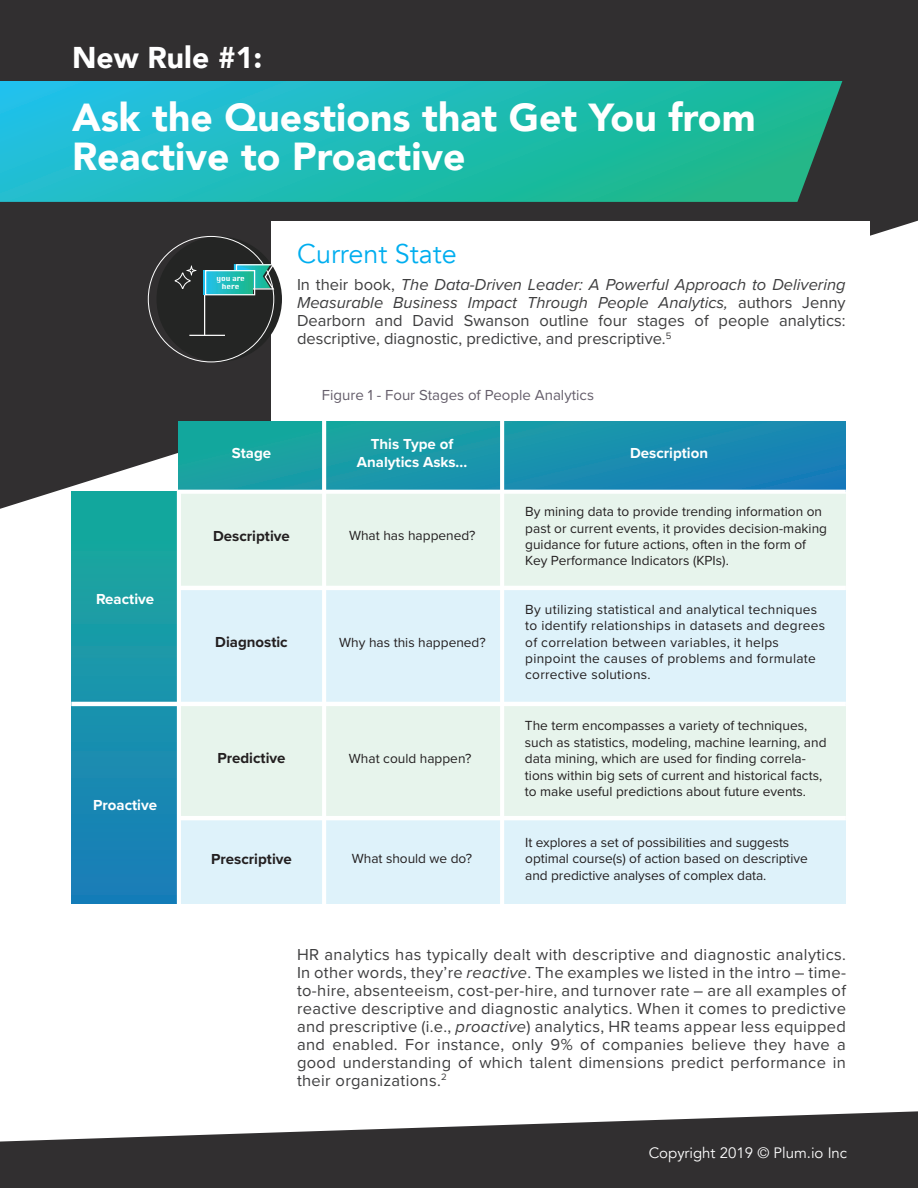
<style>
.page{position:relative;width:918px;height:1188px;background:#fff}
.page>*{position:absolute;margin:0;border:0;box-sizing:border-box;transform-origin:0 0}
.t1{font:900 39px/39px "Avenir";color:#fff}
.t2{font:900 30px "Avenir";color:#fff}
.t3{font:27px "Avenir";color:#00aeef}
.t4{font:16.5px/18px "Proxima Nova";letter-spacing:.01em;color:#3e3e3f;text-align:justify}
.t5{font:700 15px/18px "Proxima Nova";color:#fff;text-align:center}
.t6{font:700 15px "Proxima Nova";color:#231f20}
.t7{font:15px "Proxima Nova";color:#645d6a}
.t8{font:15px "Avenir";color:#fff}
.t9{font:13.65px/16.4px "Proxima Nova";color:#231f20}
.t10{font:13.65px/16.4px "Proxima Nova";letter-spacing:.02em;color:#231f20}
.t11{font:7.05px/8.4px "Krungthep";color:#fff;text-align:center}
.s1{font-style:italic}
</style>
<div class="page">
<svg style="left:0;top:1111px;width:918px;height:77px;fill:#312f30"></svg>
<svg style="left:0;top:0;width:918px;height:509px;background:#464546"></svg>
<div style="left:271px;top:221px;width:599px;height:202px;background:#fff"></div>
<svg style="left:0;top:81px;width:842px;height:121px;background:#1fb7b0"></svg>
<div style="left:179px;top:422px;width:667px;height:70px;background:linear-gradient(to right,#19a79f,#1980b8)"></div>
<div style="left:71px;top:704px;width:775px;height:114px;background:#e7f4ec"></div>
<div style="left:71px;top:492px;width:775px;height:96px;background:#e7f4ec"></div>
<div style="left:71px;top:588px;width:775px;height:116px;background:#def2fa"></div>
<div style="left:71px;top:818px;width:775px;height:86px;background:#def2fa"></div>
<hr style="left:322px;top:412px;width:4px;height:494px;background:#fff">
<hr style="left:500px;top:412px;width:4px;height:494px;background:#fff">
<hr style="left:178px;top:490px;width:668px;height:4px;background:#fff">
<hr style="left:71px;top:586px;width:775px;height:4px;background:#fff">
<hr style="left:71px;top:816px;width:775px;height:4px;background:#fff">
<div style="left:71px;top:492px;width:108px;height:212px;background:#199fa3"></div>
<div style="left:71px;top:704px;width:108px;height:200px;background:#1887b3"></div>
<hr style="left:71px;top:702px;width:775px;height:4px;background:#fff">
<hr style="left:177px;top:490px;width:4px;height:416px;background:#fff">
<svg style="left:148px;top:236px;width:127px;height:127px;background:#354443"></svg>
<p class="t2" style="left:72px;top:31px;width:192px">New Rule #1:</p>
<p class="t1" style="left:72px;top:96px;width:685px">Ask the Questions that Get You from<br>Reactive to Proactive</p>
<p class="t11" style="left:216px;top:274px;width:30px">you are here</p>
<p class="t3" style="left:297px;top:238px;width:161px">Current State</p>
<p class="t4" style="left:297px;top:275px;width:550px">In their book, <span class="s1">The Data-Driven Leader: A Powerful Approach to Delivering Measurable Business Impact Through People Analytics,</span> authors Jenny Dearborn and David Swanson outline four stages of people analytics: descriptive, diagnostic, predictive, and prescriptive.<sup>5</sup></p>
<p class="t7" style="left:322px;top:383px;width:274px">Figure 1 - Four Stages of People Analytics</p>
<p class="t5" style="left:232px;top:444px;width:41px">Stage</p>
<p class="t5" style="left:357px;top:435px;width:112px">This Type of<br>Analytics Asks...</p>
<p class="t5" style="left:630px;top:444px;width:80px">Description</p>
<p class="t5" style="left:96px;top:589px;width:60px">Reactive</p>
<p class="t5" style="left:93px;top:796px;width:66px">Proactive</p>
<p class="t6" style="left:213px;top:525px;width:78px">Descriptive</p>
<p class="t9" style="left:349px;top:526px;width:128px">What has happened?</p>
<p class="t6" style="left:215px;top:631px;width:74px">Diagnostic</p>
<p class="t9" style="left:339px;top:634px;width:148px">Why has this happened?</p>
<p class="t6" style="left:217px;top:747px;width:70px">Predictive</p>
<p class="t9" style="left:349px;top:750px;width:124px">What could happen?</p>
<p class="t6" style="left:211px;top:848px;width:82px">Prescriptive</p>
<p class="t9" style="left:352px;top:849px;width:122px">What should we do?</p>
<p class="t9" style="left:525px;top:503px;width:303px">By mining data to provide trending information on past or current events, it provides decision-making guidance for future actions, often in the form of Key Performance Indicators (KPIs).</p>
<p class="t10" style="left:525px;top:600px;width:301px">By utilizing statistical and analytical techniques to identify relationships in datasets and degrees of correlation between variables, it helps pinpoint the causes of problems and formulate corrective solutions.</p>
<p class="t9" style="left:525px;top:717px;width:303px">The term encompasses a variety of techniques, such as statistics, modeling, machine learning, and data mining, which are used for finding correla&shy;tions within big sets of current and historical facts, to make useful predictions about future events.</p>
<p class="t9" style="left:525px;top:834px;width:284px">It explores a set of possibilities and suggests optimal course(s) of action based on descriptive and predictive analyses of complex data.</p>
<p class="t4" style="left:297px;top:945px;width:551px">HR analytics has typically dealt with descriptive and diagnostic analytics.<br>In other words, they’re <span class="s1">reactive</span>. The examples we listed in the intro – time&shy;to-hire, absenteeism, cost-per-hire, and turnover rate – are all examples of reactive descriptive and diagnostic analytics. When it comes to predictive and prescriptive (i.e., <span class="s1">proactive</span>) analytics, HR teams appear less equipped and enabled. For instance, only 9% of companies believe they have a good understanding of which talent dimensions predict performance in their organizations.<sup>2</sup></p>
<p class="t8" style="left:649px;top:1144px;width:200px">Copyright 2019 © Plum.io Inc</p>
</div>
